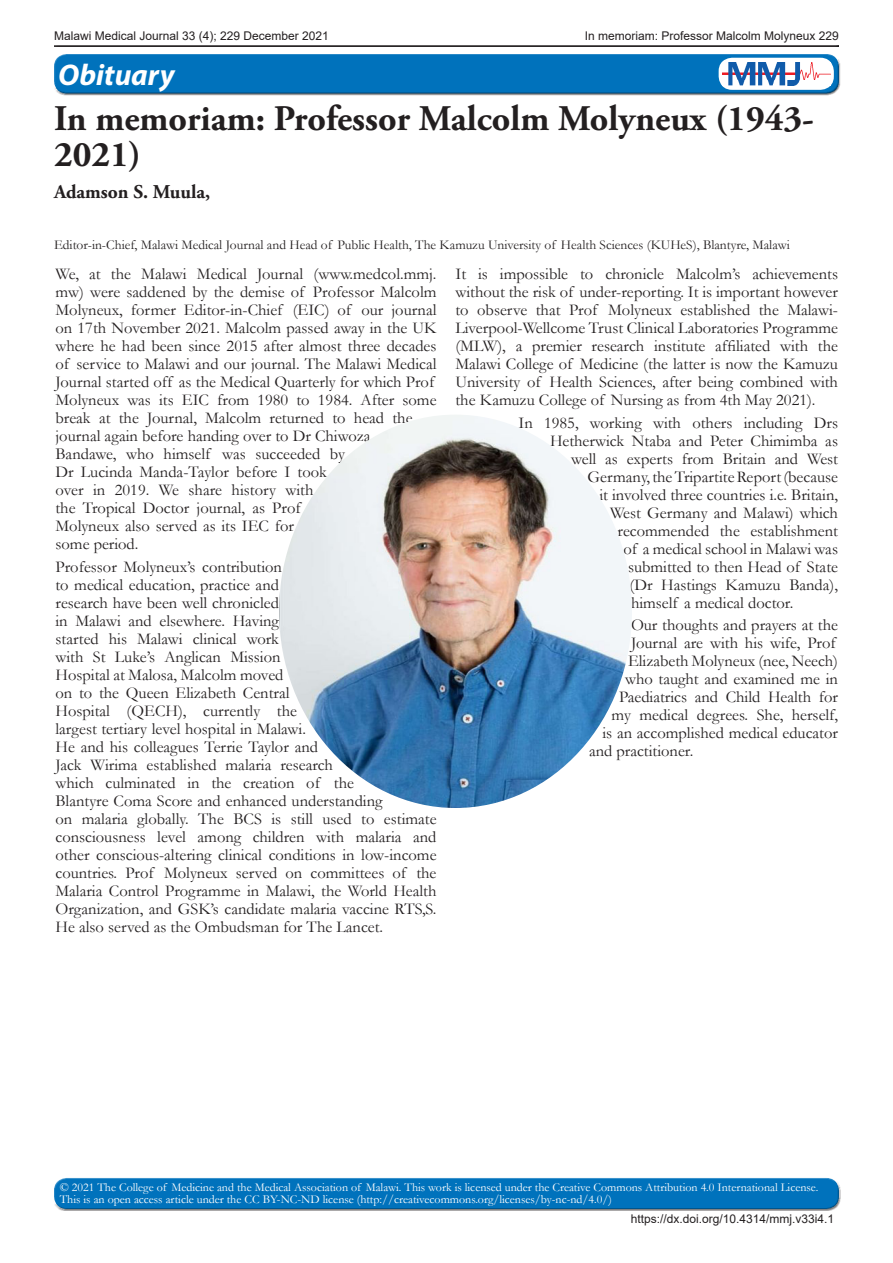
<style>
.page{position:relative;width:893px;height:1263px;background:#fff}
.page>*{position:absolute;margin:0;border:0;box-sizing:border-box;transform-origin:0 0}
.t1{font:700 36px/36px "Adobe Garamond Pro";color:#231f20}
.t2{font:italic 700 30px "Myriad Pro";color:#fff}
.MMJ_Author_Name{font:700 19.5px "Adobe Garamond Pro";color:#231f20}
.MMJ_Body_Text{font:16.5px/18px "Garamond";color:#231f20}
.MMJ_Author_Name-2{font:13.5px "Garamond";color:#231f20}
.t3{font:12px/12px "Garamond";color:#fff}
.MMJ_Article_heading{font:12px "Arial";color:#231f20}
</style>
<div class="page">
<hr style="left:53px;top:45px;width:787px;height:4px;background:#231f20;opacity:.75">
<div style="left:52px;top:1176px;width:789px;height:28px;background:#fff;opacity:.75"></div>
<div style="left:52px;top:1181px;width:789px;height:30px;background:#231f20;opacity:.75"></div>
<div style="left:52px;top:52px;width:788px;height:39px;background:#fff;opacity:.75"></div>
<div style="left:52px;top:59px;width:788px;height:36px;background:#231f20;opacity:.75"></div>
<div style="left:719px;top:58px;width:115px;height:32px;background:#fff;border-radius:13px"></div>
<img style="left:722px;top:62px;width:108px;height:23px">
<img style="left:279px;top:415px;width:353px;height:393px">
<p class="MMJ_Article_heading" style="left:54px;top:28px;width:276px">Malawi Medical Journal 33 (4); 229 December 2021</p>
<p class="MMJ_Article_heading" style="left:585px;top:28px;width:256px">In memoriam: Professor Malcolm Molyneux 229</p>
<h2 class="t2" style="left:58px;top:55px;width:118px">Obituary</h2>
<p class="t1" style="left:54px;top:102px;width:761px">In memoriam: Professor Malcolm Molyneux (1943-<br>2021)</p>
<p class="MMJ_Author_Name" style="left:54px;top:180px;width:158px">Adamson S. Muula,</p>
<p class="MMJ_Author_Name-2" style="left:54px;top:236px;width:737px">Editor-in-Chief, Malawi Medical Journal and Head of Public Health, The Kamuzu University of Health Sciences (KUHeS), Blantyre, Malawi</p>
<p class="MMJ_Body_Text" style="left:56px;top:265px;width:383px">We, at the Malawi Medical Journal (www.medcol.mmj. mw) were saddened by the demise of Professor Malcolm Molyneux, former Editor-in-Chief (EIC) of our journal on 17th November 2021. Malcolm passed away in the UK where he had been since 2015 after almost three decades of service to Malawi and our journal. The Malawi Medical Journal started off as the Medical Quarterly for which Prof Molyneux was its EIC from 1980 to 1984. After some break at the Journal, Malcolm returned to head the journal again before handing over to Dr Chiwoza<br>Bandawe, who himself was succeeded by<br>Dr Lucinda Manda-Taylor before I took<br>over in 2019. We share history with<br>the Tropical Doctor journal, as Prof<br>Molyneux also served as its IEC for<br>some period.</p>
<p class="MMJ_Body_Text" style="left:56px;top:557px;width:383px">Professor Molyneux’s contribution<br>to medical education, practice and<br>research have been well chronicled<br>in Malawi and elsewhere. Having<br>started his Malawi clinical work<br>with St Luke’s Anglican Mission<br>Hospital at Malosa, Malcolm moved<br>on to the Queen Elizabeth Central<br>Hospital (QECH), currently the<br>largest tertiary level hospital in Malawi.<br>He and his colleagues Terrie Taylor and<br>Jack Wirima established malaria research<br>which culminated in the creation of the<br>Blantyre Coma Score and enhanced understanding<br>on malaria globally. The BCS is still used to estimate consciousness level among children with malaria and other conscious-altering clinical conditions in low-income countries. Prof Molyneux served on committees of the Malaria Control Programme in Malawi, the World Health Organization, and GSK’s candidate malaria vaccine RTS,S.<br>He also served as the Ombudsman for The Lancet.</p>
<p class="MMJ_Body_Text" style="left:455px;top:265px;width:384px;text-align:justify">It is impossible to chronicle Malcolm’s achievements without the risk of under-reporting. It is important however to observe that Prof Molyneux established the Malawi-Liverpool-Wellcome Trust Clinical Laboratories Programme (MLW), a premier research institute affiliated with the Malawi College of Medicine (the latter is now the Kamuzu University of Health Sciences, after being combined with the Kamuzu College of Nursing as from 4th May 2021).</p>
<p class="MMJ_Body_Text" style="left:518px;top:413px;width:321px">In 1985, working with others including Drs</p>
<p class="MMJ_Body_Text" style="left:550px;top:431px;width:290px">Hetherwick Ntaba and Peter Chimimba as</p>
<p class="MMJ_Body_Text" style="left:571px;top:449px;width:269px">well as experts from Britain and West</p>
<p class="MMJ_Body_Text" style="left:587px;top:467px;width:252px">Germany, the Tripartite Report (because</p>
<p class="MMJ_Body_Text" style="left:599px;top:485px;width:240px">it involved three countries i.e. Britain,</p>
<p class="MMJ_Body_Text" style="left:610px;top:503px;width:229px">West Germany and Malawi) which</p>
<p class="MMJ_Body_Text" style="left:617px;top:521px;width:222px">recommended the establishment</p>
<p class="MMJ_Body_Text" style="left:623px;top:539px;width:216px">of a medical school in Malawi was</p>
<p class="MMJ_Body_Text" style="left:628px;top:557px;width:212px">submitted to then Head of State</p>
<p class="MMJ_Body_Text" style="left:629px;top:575px;width:210px">(Dr Hastings Kamuzu Banda),</p>
<p class="MMJ_Body_Text" style="left:631px;top:593px;width:164px">himself a medical doctor.</p>
<p class="MMJ_Body_Text" style="left:631px;top:615px;width:209px">Our thoughts and prayers at the</p>
<p class="MMJ_Body_Text" style="left:631px;top:633px;width:206px">Journal are with his wife, Prof</p>
<p class="MMJ_Body_Text" style="left:628px;top:651px;width:211px">Elizabeth Molyneux (nee, Neech)</p>
<p class="MMJ_Body_Text" style="left:625px;top:669px;width:215px">who taught and examined me in</p>
<p class="MMJ_Body_Text" style="left:619px;top:687px;width:220px">Paediatrics and Child Health for</p>
<p class="MMJ_Body_Text" style="left:611px;top:705px;width:228px">my medical degrees. She, herself,</p>
<p class="MMJ_Body_Text" style="left:602px;top:723px;width:237px">is an accomplished medical educator</p>
<p class="MMJ_Body_Text" style="left:589px;top:741px;width:106px">and practitioner.</p>
<p class="t3" style="left:60px;top:1181px;width:760px">© 2021 The College of Medicine and the Medical Association of Malawi. This work is licensed under the Creative Commons Attribution 4.0 International License.<br>This is an open access article under the CC BY-NC-ND license (http://creativecommons.org/licenses/by-nc-nd/4.0/)</p>
<p class="MMJ_Article_heading" style="left:631px;top:1210px;width:205px">https://dx.doi.org/10.4314/mmj.v33i4.1</p>
</div>
